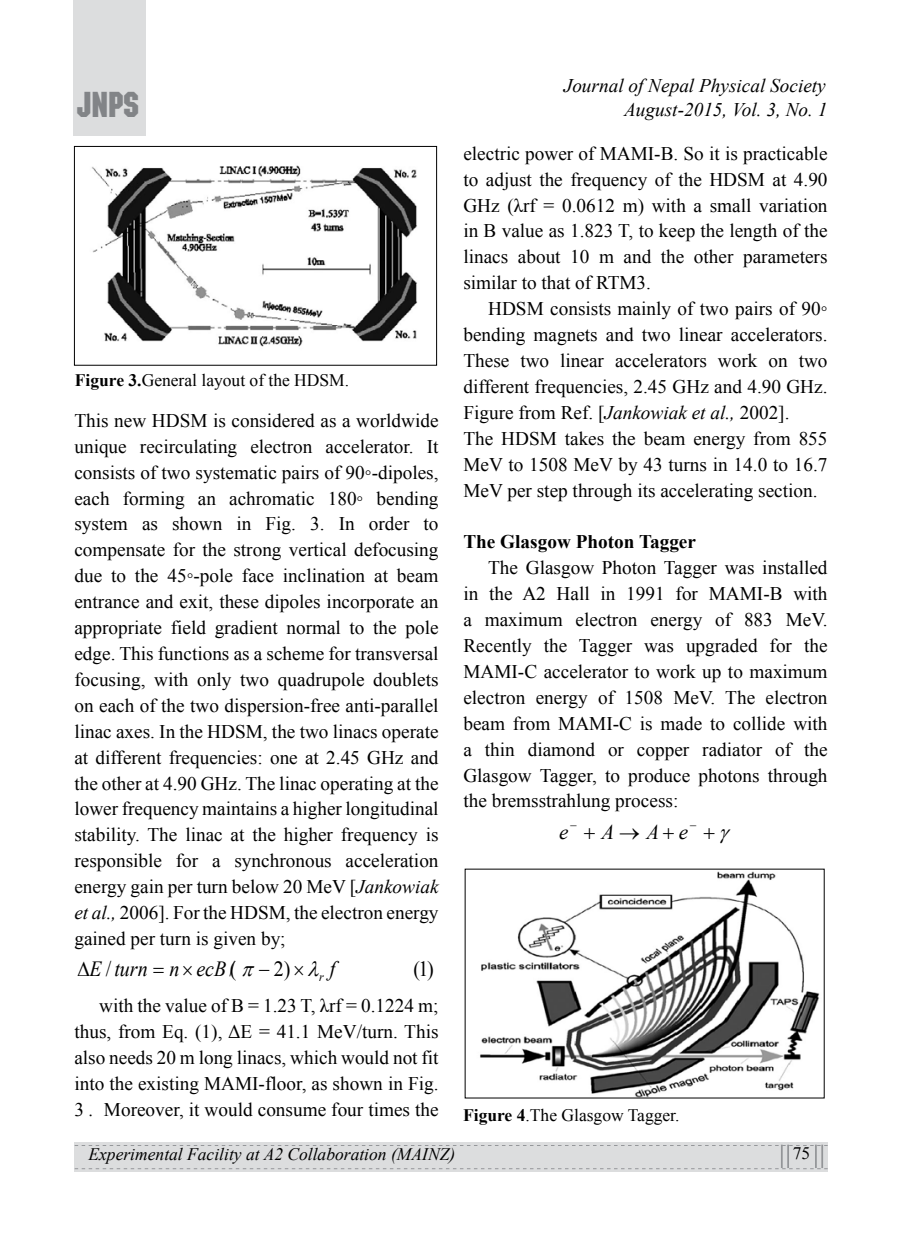
<style>
.page{position:relative;width:902px;height:1241px;background:#fff}
.page>*{position:absolute;margin:0;border:0;box-sizing:border-box;transform-origin:0 0}
.t1{font:35px "Motor";color:#828487}
.t2{font:italic 21.7px "Times New Roman";color:#000;scale:.93 1}
.t3{font:21.7px "Times New Roman";color:#000;scale:.93 1}
.t4{font:italic 21px "Times New Roman";color:#000}
.t5{font:19.25px/25.9px "Times New Roman";color:#000;text-align:justify}
.t6{font:italic 19.25px/23.1px "Times New Roman";color:#000;text-align:right}
.t7{font:700 19.25px "Times New Roman";color:#000}
.t8{font:17.5px "Times New Roman";color:#000}
.t9{font:italic 17.5px "Times New Roman";color:#000}
.t10{font:italic 12.6px "Times New Roman";color:#000;scale:.93 1}
.s1{font-weight:700}
.s2{font-style:italic}
.s3{font-style:normal}
</style>
<div class="page">
<div style="left:74px;top:1141px;width:753px;height:30px;background:#dcddde"></div>
<div style="left:73px;top:0;width:73px;height:135px;background:#dcddde"></div>
<hr style="left:781px;top:1144px;width:2px;height:23px;background:#939598">
<hr style="left:815px;top:1144px;width:2px;height:23px;background:#939598">
<hr style="left:787px;top:1144px;width:2px;height:23px;background:#939598">
<hr style="left:821px;top:1144px;width:2px;height:23px;background:#939598">
<img style="left:91px;top:165px;width:327px;height:182px">
<div style="left:74px;top:146px;width:363px;height:219px;border:1px solid #000"></div>
<img style="left:480px;top:871px;width:340px;height:225px">
<h1 class="t1" style="left:78px;top:83px;width:63px">JnPs</h1>
<p class="t8" style="left:75px;top:368px;width:276px"><span class="s1">Figure 3.</span>General layout of the HDSM.</p>
<p class="t5" style="left:74px;top:407px;width:366px">This new HDSM is considered as a worldwide unique recirculating electron accelerator. It consists of two systematic pairs of 90◦-dipoles, each forming an achromatic 180◦ bending system as shown in Fig. 3. In order to compensate for the strong vertical defocusing due to the 45◦-pole face inclination at beam entrance and exit, these dipoles incorporate an appropriate field gradient normal to the pole edge. This functions as a scheme for transversal focusing, with only two quadrupole doublets on each of the two dispersion-free anti-parallel linac axes. In the HDSM, the two linacs operate at different frequencies: one at 2.45 GHz and the other at 4.90 GHz. The linac operating at the lower frequency maintains a higher longitudinal stability. The linac at the higher frequency is responsible for a synchronous acceleration energy gain per turn below 20 MeV [<span class="s2">Jankowiak et al.,</span> 2006]. For the HDSM, the electron energy gained per turn is given by;</p>
<p class="t2" style="left:77px;top:953px;width:173px">∆E <span class="s3">/</span> turn n ecB <span class="s3">/(</span></p>
<p class="t3" style="left:259px;top:953px;width:84px">−2) <span class="s2">f</span></p>
<p class="t3" style="left:414px;top:953px;width:23px">(1)</p>
<p class="t10" style="left:319px;top:968px;width:6px">r</p>
<p class="t5" style="left:74px;top:992px;width:366px;text-indent:25px">with the value of B = 1.23 T, λrf = 0.1224 m; thus, from Eq. (1), ΔE = 41.1 MeV/turn. This also needs 20 m long linacs, which would not fit into the existing MAMI-floor, as shown in Fig.<br>3 <span class="s2">.</span> Moreover, it would consume four times the</p>
<p class="t6" style="left:564px;top:74px;width:265px">Journal of Nepal Physical Society<br>August-2015, Vol. 3, No. 1</p>
<p class="t5" style="left:463px;top:140px;width:366px">electric power of MAMI-B. So it is practicable to adjust the frequency of the HDSM at 4.90<br>GHz (λrf = 0.0612 m) with a small variation in B value as 1.823 T, to keep the length of the linacs about 10 m and the other parameters similar to that of RTM3.</p>
<p class="t5" style="left:463px;top:295px;width:366px;text-align:left;text-indent:25px">HDSM consists mainly of two pairs of 90◦ bending magnets and two linear accelerators.<br>These two linear accelerators work on two different frequencies, 2.45 GHz and 4.90 GHz.<br>Figure from Ref. [<span class="s2">Jankowiak et al.,</span> 2002].<br>The HDSM takes the beam energy from 855<br>MeV to 1508 MeV by 43 turns in 14.0 to 16.7<br>MeV per step through its accelerating section.</p>
<p class="t7" style="left:463px;top:528px;width:234px">The Glasgow Photon Tagger</p>
<p class="t5" style="left:463px;top:554px;width:366px;text-indent:25px">The Glasgow Photon Tagger was installed in the A2 Hall in 1991 for MAMI-B with a maximum electron energy of 883 MeV.<br>Recently the Tagger was upgraded for the MAMI-C accelerator to work up to maximum electron energy of 1508 MeV. The electron beam from MAMI-C is made to collide with a thin diamond or copper radiator of the Glasgow Tagger, to produce photons through the bremsstrahlung process:</p>
<p class="t4" style="left:602px;top:817px;width:88px">A→A e</p>
<p class="t4" style="left:559px;top:817px;width:11px">e</p>
<p class="t8" style="left:463px;top:1103px;width:218px"><span class="s1">Figure 4</span>.The Glasgow Tagger.</p>
<p class="t9" style="left:88px;top:1142px;width:368px">Experimental Facility at A2 Collaboration (MAINZ)</p>
<p class="t8" style="left:793px;top:1141px;width:19px">75</p>
</div>
